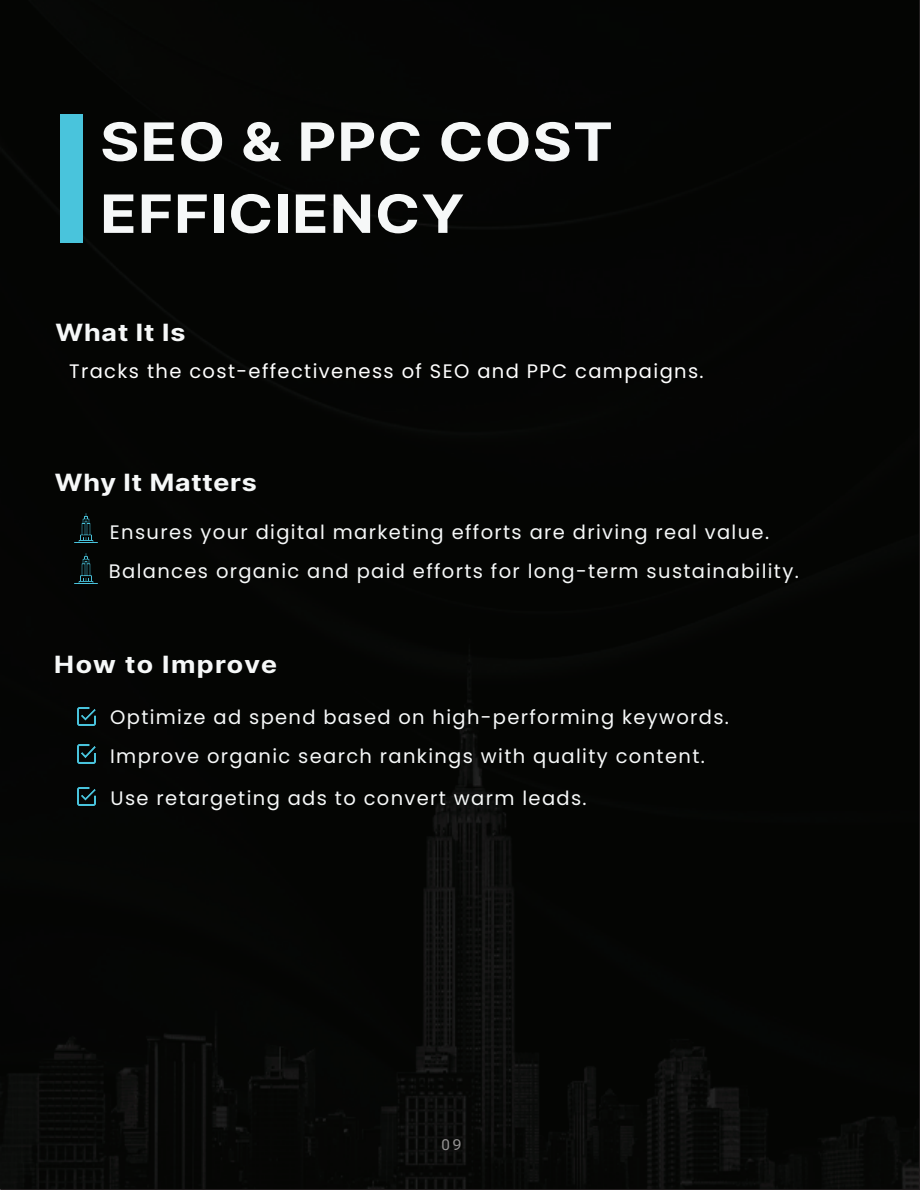
<style>
.page{position:relative;width:920px;height:1190px;background:#fff}
.page>*{position:absolute;margin:0;border:0;box-sizing:border-box;transform-origin:0 0}
.t1{font:700 60px/72px "Stage Grotesk";letter-spacing:.05em;color:#f6f8f8}
.t2{font:700 27px "Stage Grotesk";letter-spacing:.055em;color:#f6f8f8}
.t3{font:700 27px "Stage Grotesk";letter-spacing:.075em;color:#f6f8f8}
.t4{font:19.5px/39.2px "Poppins";letter-spacing:.07em;color:#f6f8f8}
.t5{font:19.5px "Poppins";letter-spacing:.07em;color:#fff}
.t6{font:15px "Roboto Flex";color:#959393}
</style>
<div class="page">
<div style="left:0;top:0;width:918px;height:1188px;background:#040503"></div>
<div style="left:60px;top:114px;width:22px;height:129px;background:#49c4dc"></div>
<img style="left:71px;top:513px;width:30px;height:29px">
<img style="left:71px;top:554px;width:30px;height:29px">
<img style="left:77px;top:745px;width:18px;height:18px">
<img style="left:77px;top:787px;width:18px;height:18px">
<img style="left:77px;top:707px;width:18px;height:18px">
<h1 class="t1" style="left:101px;top:103px;width:512px">SEO &amp; PPC COST<br>EFFICIENCY</h1>
<h2 class="t2" style="left:56px;top:314px;width:131px">What It Is</h2>
<p class="t5" style="left:69px;top:360px;width:636px">Tracks the cost-effectiveness of SEO and PPC campaigns.</p>
<h2 class="t2" style="left:55px;top:465px;width:203px">Why It Matters</h2>
<p class="t4" style="left:109px;top:512px;width:691px">Ensures your digital marketing efforts are driving real value.<br>Balances organic and paid efforts for long-term sustainability.</p>
<h2 class="t3" style="left:55px;top:646px;width:223px">How to Improve</h2>
<p class="t4" style="left:110px;top:697px;width:620px">Optimize ad spend based on high-performing keywords.<br>Improve organic search rankings with quality content.</p>
<p class="t4" style="left:111px;top:778px;width:477px">Use retargeting ads to convert warm leads.</p>
<p class="t6" style="left:441px;top:1131px;width:21px">09</p>
</div>
